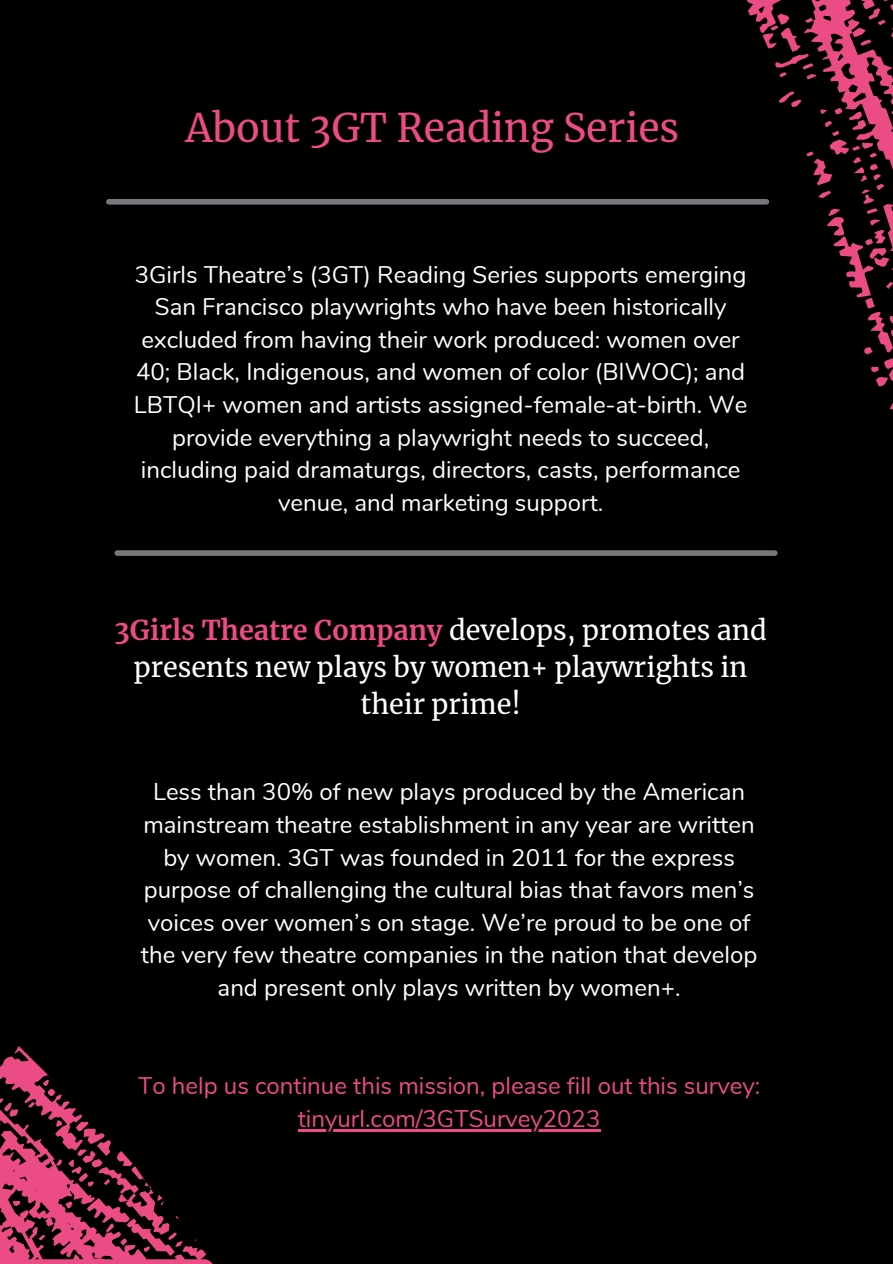
<style>
.page{position:relative;width:893px;height:1264px;background:#fff}
.page>*{position:absolute;margin:0;border:0;box-sizing:border-box;transform-origin:0 0}
.t1{font:39px "Merriweather";color:#ec4c85}
.t2{font:27px/37.2px "Merriweather";color:#fff;text-align:center}
.t3{font:24px/32.7px "Nunito";color:#fff;text-align:center}
.t4{font:24px "Nunito";color:#ec4c85}
.s1{font-weight:700;color:#ec4c85}
</style>
<div class="page">
<div style="left:0;top:0;width:892px;height:1263px;background:#000"></div>
<svg style="left:747px;top:0;width:145px;height:205px"></svg>
<svg style="left:854px;top:0;width:26px;height:20px"></svg>
<svg style="left:890px;top:3px;width:3px;height:18px"></svg>
<svg style="left:851px;top:28px;width:20px;height:18px"></svg>
<svg style="left:762px;top:14px;width:54px;height:66px"></svg>
<svg style="left:770px;top:25px;width:8px;height:6px"></svg>
<svg style="left:778px;top:91px;width:114px;height:296px"></svg>
<svg style="left:877px;top:20px;width:8px;height:5px"></svg>
<svg style="left:0;top:1046px;width:212px;height:217px"></svg>
<div style="left:109px;top:199px;width:657px;height:6px;background:#77787b"></div>
<div style="left:117px;top:550px;width:657px;height:6px;background:#77787b"></div>
<hr style="left:298px;top:1128px;width:302px;height:3px;background:#ec4c85">
<p class="t1" style="left:185px;top:104px;width:495px">About 3GT Reading Series</p>
<h1 class="t3" style="left:134px;top:258px;width:615px">3Girls Theatre’s (3GT) Reading Series supports emerging San Francisco playwrights who have been historically excluded from having their work produced: women over 40; Black, Indigenous, and women of color (BIWOC); and LBTQI+ women and artists assigned-female-at-birth. We provide everything a playwright needs to succeed, including paid dramaturgs, directors, casts, performance venue, and marketing support.</h1>
<p class="t2" style="left:115px;top:611px;width:653px"><span class="s1">3Girls Theatre Company</span> develops, promotes and presents new plays by women+ playwrights in their prime!</p>
<h2 class="t3" style="left:141px;top:776px;width:618px">Less than 30% of new plays produced by the American mainstream theatre establishment in any year are written by women. 3GT was founded in 2011 for the express purpose of challenging the cultural bias that favors men’s voices over women’s on stage. We’re proud to be one of the very few theatre companies in the nation that develop and present only plays written by women+.</h2>
<p class="t4" style="left:138px;top:1069px;width:623px">To help us continue this mission, please fill out this survey:</p>
<p class="t4" style="left:298px;top:1102px;width:304px">tinyurl.com/3GTSurvey2023</p>
</div>
